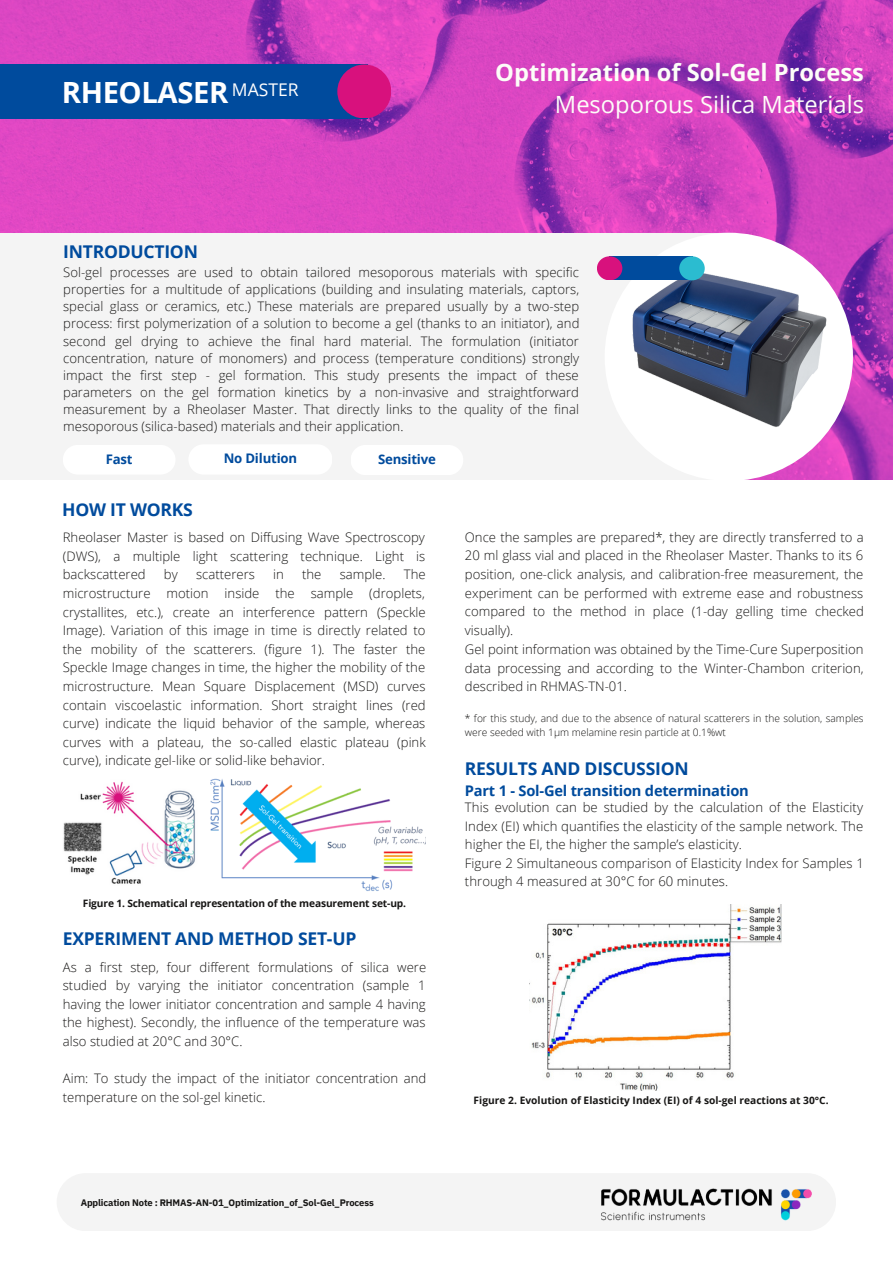
<style>
.page{position:relative;width:893px;height:1264px;background:#fff}
.page>*{position:absolute;margin:0;border:0;box-sizing:border-box;transform-origin:0 0}
.t1{font:700 29.25px "Open Sans";letter-spacing:-.015em;color:#fff}
.t2{font:700 23.7px "Open Sans";color:#fdfdf8}
.t3{font:23.7px "Open Sans";color:#fdfdf8}
.t4{font:700 17.55px "Open Sans";letter-spacing:-.015em;color:#004b9d}
.t5{font:17.55px "Open Sans";color:#fff}
.t6{font:700 14.7px "Open Sans";letter-spacing:-.015em;color:#004b9d}
.t7{font:700 13.2px "Open Sans";letter-spacing:-.015em;color:#004b9d}
.t8{font:300 13.05px/18.6px "Open Sans";color:#171615;text-align:justify}
.t9{font:700 10.2px "Open Sans";letter-spacing:-.015em;color:#171615}
.t10{font:300 10.2px/14.4px "Open Sans";color:#171615}
.t11{font:700 9.45px "IBM Plex Sans";letter-spacing:-.015em;color:#171615}
</style>
<div class="page">
<img style="left:0;top:0;width:892px;height:479px">
<div style="left:0;top:233px;width:728px;height:246px;background:#f4f4f4"></div>
<div style="left:604px;top:233px;width:248px;height:248px;background:#fff;border-radius:50%"></div>
<img style="left:625px;top:245px;width:206px;height:195px">
<div style="left:63px;top:445px;width:112px;height:29px;background:#fff;border-radius:15px"></div>
<div style="left:188px;top:444px;width:144px;height:30px;background:#fff;border-radius:15px"></div>
<div style="left:350px;top:445px;width:113px;height:30px;background:#fff;border-radius:15px"></div>
<div style="left:609px;top:256px;width:83px;height:24px;background:#004b9d"></div>
<div style="left:679px;top:256px;width:25px;height:24px;background:#2bbcd0;border-radius:50%"></div>
<div style="left:597px;top:256px;width:25px;height:24px;background:#d8117d;border-radius:50%"></div>
<div style="left:0;top:64px;width:367px;height:54px;background:#004b9d"></div>
<div style="left:337px;top:64px;width:54px;height:54px;background:#d8117d;border-radius:50%"></div>
<img style="left:63px;top:781px;width:132px;height:103px">
<img style="left:210px;top:778px;width:215px;height:113px">
<img style="left:529px;top:904px;width:252px;height:186px">
<div style="left:57px;top:1173px;width:778px;height:58px;background:#f4f4f4;border-radius:29px"></div>
<img style="left:601px;top:1188px;width:211px;height:33px">
<h1 class="t1" style="left:62px;top:71px;width:168px">RHEOLASER</h1>
<h3 class="t5" style="left:232px;top:77px;width:68px">MASTER</h3>
<h3 class="t4" style="left:63px;top:239px;width:136px">INTRODUCTION</h3>
<h2 class="t2" style="left:495px;top:55px;width:370px">Optimization of Sol-Gel Process</h2>
<h2 class="t3" style="left:555px;top:88px;width:310px">Mesoporous Silica Materials</h2>
<p class="t8" style="left:63px;top:263px;width:518px;line-height:17.1px">Sol-gel processes are used to obtain tailored mesoporous materials with specific properties for a multitude of applications (building and insulating materials, captors, special glass or ceramics, etc.) These materials are prepared usually by a two-step process: first polymerization of a solution to become a gel (thanks to an initiator), and second gel drying to achieve the final hard material. The formulation (initiator concentration, nature of monomers) and process (temperature conditions) strongly impact the first step - gel formation. This study presents the impact of these parameters on the gel formation kinetics by a non-invasive and straightforward measurement by a Rheolaser Master. That directly links to the quality of the final mesoporous (silica-based) materials and their application.</p>
<p class="t7" style="left:106px;top:450px;width:28px">Fast</p>
<p class="t7" style="left:224px;top:449px;width:75px">No Dilution</p>
<p class="t7" style="left:378px;top:450px;width:59px">Sensitive</p>
<h3 class="t4" style="left:62px;top:497px;width:132px">HOW IT WORKS</h3>
<p class="t8" style="left:63px;top:528px;width:364px">Rheolaser Master is based on Diffusing Wave Spectroscopy (DWS), a multiple light scattering technique. Light is backscattered</p>
<p class="t8" style="left:63px;top:565px;width:364px;text-indent:341px">The microstructure motion inside the sample (droplets, crystallites, etc.), create an interference pattern (Speckle Image). Variation of this image in time is directly related to the mobility of the scatterers. (figure 1). The faster the Speckle Image changes in time, the higher the mobility of the microstructure. Mean Square Displacement (MSD) curves contain viscoelastic information. Short straight lines (red curve) indicate the liquid behavior of the sample, whereas curves with a plateau, the so-called elastic plateau (pink curve), indicate gel-like or solid-like behavior.</p>
<p class="t8" style="left:164px;top:565px;width:15px">by</p>
<p class="t8" style="left:196px;top:565px;width:60px">scatterers</p>
<p class="t8" style="left:273px;top:565px;width:12px">in</p>
<p class="t8" style="left:302px;top:565px;width:21px">the</p>
<p class="t8" style="left:340px;top:565px;width:47px">sample.</p>
<p class="t9" style="left:83px;top:896px;width:325px">Figure 1. Schematical representation of the measurement set-up.</p>
<h3 class="t4" style="left:63px;top:926px;width:295px">EXPERIMENT AND METHOD SET-UP</h3>
<p class="t8" style="left:63px;top:957px;width:365px">As a first step, four different formulations of silica were studied by varying the initiator concentration (sample 1 having the lower initiator concentration and sample 4 having the highest). Secondly, the influence of the temperature was also studied at 20°C and 30°C.</p>
<p class="t8" style="left:63px;top:1068px;width:365px">Aim: To study the impact of the initiator concentration and temperature on the sol-gel kinetic.</p>
<p class="t11" style="left:81px;top:1195px;width:294px">Application Note : RHMAS-AN-01_Optimization_of_Sol-Gel_Process</p>
<p class="t8" style="left:465px;top:527px;width:400px;text-align:left">Once the samples are prepared*, they are directly transferred to a 20 ml glass vial and placed in the Rheolaser Master. Thanks to its 6 position, one-click analysis, and calibration-free measurement, the experiment can be performed with extreme ease and robustness compared to the method in place (1-day gelling time checked visually).<br>Gel point information was obtained by the Time-Cure Superposition data processing and according to the Winter-Chambon criterion, described in RHMAS-TN-01.</p>
<p class="t10" style="left:465px;top:710px;width:400px">* for this study, and due to the absence of natural scatterers in the solution, samples were seeded with 1µm melamine resin particle at 0.1%wt</p>
<h3 class="t4" style="left:465px;top:756px;width:225px">RESULTS AND DISCUSSION</h3>
<p class="t6" style="left:465px;top:780px;width:285px">Part 1 - Sol-Gel transition determination</p>
<p class="t8" style="left:465px;top:797px;width:400px;text-align:left">This evolution can be studied by the calculation of the Elasticity Index (EI) which quantifies the elasticity of the sample network. The higher the EI, the higher the sample’s elasticity.<br>Figure 2 Simultaneous comparison of Elasticity Index for Samples 1 through 4 measured at 30°C for 60 minutes.</p>
<p class="t9" style="left:473px;top:1092px;width:356px">Figure 2. Evolution of Elasticity Index (EI) of 4 sol-gel reactions at 30°C.</p>
</div>
